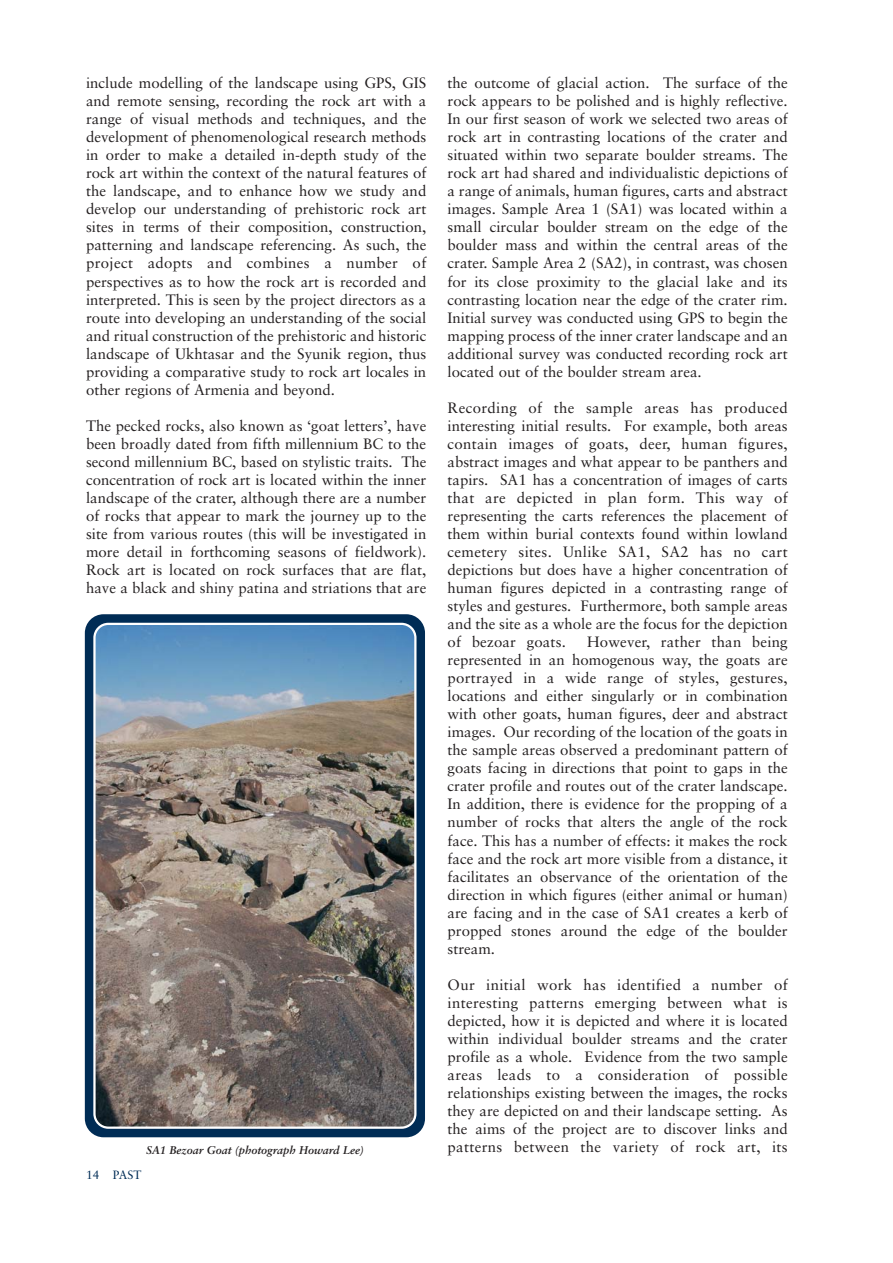
<style>
.page{position:relative;width:893px;height:1263px;background:#fff}
.page>*{position:absolute;margin:0;border:0;box-sizing:border-box;transform-origin:0 0}
.t1{font:15px/18px "Sabon";color:#231f20;text-align:justify}
.t2{font:12px "Sabon";color:#002c55}
.t3{font:italic 700 11.25px "Sabon";color:#231f20}
</style>
<div class="page">
<svg style="left:85px;top:614px;width:340px;height:523px;background:#0c365d"></svg>
<svg style="left:93px;top:623px;width:323px;height:506px;background:#828181"></svg>
<p class="t1" style="left:86px;top:75px;width:342px">include modelling of the landscape using GPS, GIS and remote sensing, recording the rock art with a range of visual methods and techniques, and the development of phenomenological research methods in order to make a detailed in-depth study of the rock art within the context of the natural features of the landscape, and to enhance how we study and develop our understanding of prehistoric rock art sites in terms of their composition, construction, patterning and landscape referencing. As such, the project adopts and combines a number of perspectives as to how the rock art is recorded and interpreted. This is seen by the project directors as a route into developing an understanding of the social and ritual construction of the prehistoric and historic landscape of Ukhtasar and the Syunik region, thus providing a comparative study to rock art locales in other regions of Armenia and beyond.</p>
<p class="t1" style="left:86px;top:418px;width:342px">The pecked rocks, also known as ‘goat letters’, have been broadly dated from fifth millennium BC to the second millennium BC, based on stylistic traits. The concentration of rock art is located within the inner landscape of the crater, although there are a number of rocks that appear to mark the journey up to the site from various routes (this will be investigated in more detail in forthcoming seasons of fieldwork).<br>Rock art is located on rock surfaces that are flat, have a black and shiny patina and striations that are</p>
<p class="t3" style="left:146px;top:1146px;width:219px">SA1 Bezoar Goat (photograph Howard Lee)</p>
<p class="t2" style="left:86px;top:1169px;width:57px">14 PAST</p>
<p class="t1" style="left:448px;top:75px;width:342px">the outcome of glacial action. The surface of the rock appears to be polished and is highly reflective.<br>In our first season of work we selected two areas of rock art in contrasting locations of the crater and situated within two separate boulder streams. The rock art had shared and individualistic depictions of a range of animals, human figures, carts and abstract images. Sample Area 1 (SA1) was located within a small circular boulder stream on the edge of the boulder mass and within the central areas of the crater. Sample Area 2 (SA2), in contrast, was chosen for its close proximity to the glacial lake and its contrasting location near the edge of the crater rim.<br>Initial survey was conducted using GPS to begin the mapping process of the inner crater landscape and an additional survey was conducted recording rock art located out of the boulder stream area.</p>
<p class="t1" style="left:448px;top:400px;width:342px">Recording of the sample areas has produced interesting initial results. For example, both areas contain images of goats, deer, human figures, abstract images and what appear to be panthers and tapirs. SA1 has a concentration of images of carts that are depicted in plan form. This way of representing the carts references the placement of them within burial contexts found within lowland cemetery sites. Unlike SA1, SA2 has no cart depictions but does have a higher concentration of human figures depicted in a contrasting range of styles and gestures. Furthermore, both sample areas and the site as a whole are the focus for the depiction of bezoar goats.</p>
<p class="t1" style="left:448px;top:634px;width:342px;text-indent:139px">However, rather than being represented in an homogenous way, the goats are portrayed in a wide range of styles, gestures, locations and either singularly or in combination with other goats, human figures, deer and abstract images. Our recording of the location of the goats in the sample areas observed a predominant pattern of goats facing in directions that point to gaps in the crater profile and routes out of the crater landscape.<br>In addition, there is evidence for the propping of a number of rocks that alters the angle of the rock face. This has a number of effects: it makes the rock face and the rock art more visible from a distance, it facilitates an observance of the orientation of the direction in which figures (either animal or human) are facing and in the case of SA1 creates a kerb of propped stones around the edge of the boulder stream.</p>
<p class="t1" style="left:448px;top:977px;width:342px">Our initial work has identified a number of interesting patterns emerging between what is depicted, how it is depicted and where it is located within individual boulder streams and the crater profile as a whole. Evidence from the two sample areas leads to a consideration of possible relationships existing between the images, the rocks they are depicted on and their landscape setting. As the aims of the project are to discover links and patterns between the variety of rock art, its</p>
</div>
